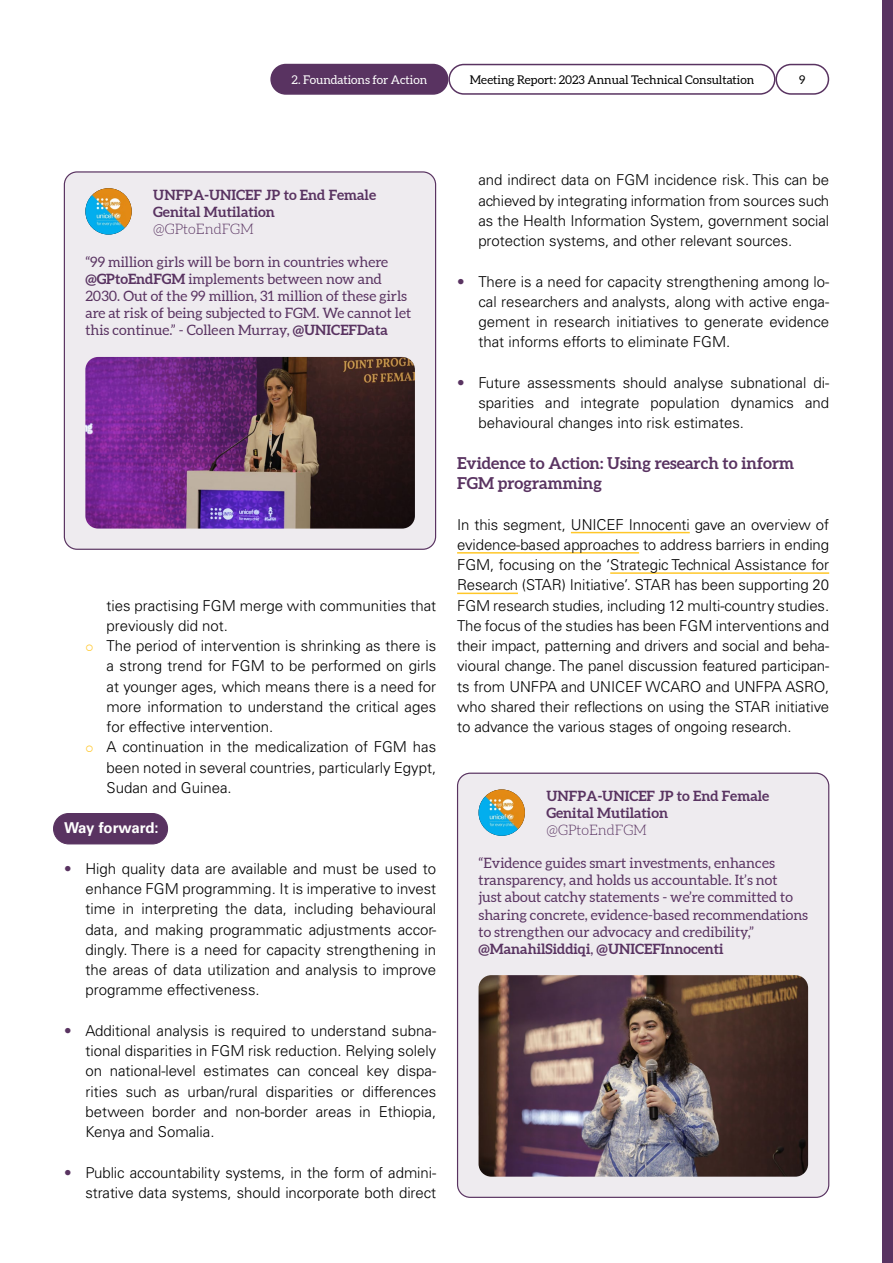
<style>
.page{position:relative;width:893px;height:1263px;background:#fff}
.page>*{position:absolute;margin:0;border:0;box-sizing:border-box;transform-origin:0 0}
.t1{font:700 16.5px/20.2px "Aleo";color:#593361}
.t2{font:300 15px/20.2px "Univers LT Std";color:#000;text-align:justify}
.t3{font:700 15px "Univers LT Std";letter-spacing:-.02em;color:#fff}
.t4{font:14.25px/17.1px "Aleo";color:#593361}
.t5{font:700 14.25px/17.1px "Aleo";color:#593361}
.t6{font:300 14.25px "Aleo";color:#593361}
.t7{font:12px "Aleo";color:#000}
.t8{font:12px "Aleo";color:#fff}
.s1{font-weight:700}
.s2{color:#593361}
</style>
<div class="page">
<div style="left:882px;top:0;width:11px;height:1263px;background:#593361"></div>
<div style="left:775px;top:64px;width:54px;height:31px;border:2px solid #593361;border-radius:15px"></div>
<div style="left:448px;top:64px;width:327px;height:31px;border:2px solid #593361;border-radius:15px"></div>
<div style="left:54px;top:813px;width:114px;height:31px;background:#593361;border-radius:15px"></div>
<div style="left:53px;top:813px;width:115px;height:31px;border:1px solid #593361;border-radius:15px"></div>
<div style="left:271px;top:65px;width:177px;height:29px;background:#593361;border-radius:15px"></div>
<div style="left:270px;top:64px;width:178px;height:31px;border:2px solid #593361;border-radius:15px"></div>
<hr style="left:571px;top:532px;width:119px;height:1px;background:#ffc729">
<hr style="left:457px;top:552px;width:182px;height:2px;background:#ffc729">
<hr style="left:610px;top:572px;width:219px;height:2px;background:#ffc729">
<hr style="left:457px;top:593px;width:61px;height:1px;background:#ffc729">
<div style="left:457px;top:773px;width:372px;height:425px;background:#eeebef;border-radius:13px"></div>
<img style="left:479px;top:975px;width:329px;height:202px">
<img style="left:479px;top:789px;width:46px;height:47px;border-radius:23px">
<div style="left:64px;top:171px;width:372px;height:379px;background:#eeebef;border-radius:13px"></div>
<div style="left:64px;top:171px;width:372px;height:379px;border:1px solid #593361;border-radius:13px"></div>
<img style="left:85px;top:357px;width:330px;height:172px">
<img style="left:85px;top:188px;width:47px;height:47px;border-radius:23px">
<p class="t8" style="left:292px;top:73px;width:137px">2. Foundations for Action</p>
<p class="t7" style="left:470px;top:73px;width:286px">Meeting Report: 2023 Annual Technical Consultation</p>
<p class="t7" style="left:799px;top:73px;width:8px">9</p>
<p class="t5" style="left:153px;top:187px;width:224px">UNFPA-UNICEF JP to End Female<br>Genital Mutilation</p>
<p class="t6" style="left:153px;top:221px;width:102px">@GPtoEndFGM</p>
<p class="t4" style="left:85px;top:254px;width:327px">“99 million girls will be born in countries where <span class="s1">@GPtoEndFGM</span> implements between now and 2030. Out of the 99 million, 31 million of these girls are at risk of being subjected to FGM. We cannot let this continue.” - Colleen Murray, <span class="s1">@UNICEFData</span></p>
<p class="t2" style="left:107px;top:595px;width:331px;text-align:left">ties practising FGM merge with communities that previously did not.<br>The period of intervention is shrinking as there is a strong trend for FGM to be performed on girls at younger ages, which means there is a need for more information to understand the critical ages for effective intervention.<br>A continuation in the medicalization of FGM has been noted in several countries, particularly Egypt, Sudan and Guinea.</p>
<p class="t3" style="left:64px;top:819px;width:96px">Way forward:</p>
<p class="t2" style="left:85px;top:858px;width:352px;text-indent:-21px"><span class="s2">•</span> High quality data are available and must be used to enhance FGM programming. It is imperative to invest time in interpreting the data, including behavioural data, and making programmatic adjustments accor&shy;dingly. There is a need for capacity strengthening in the areas of data utilization and analysis to improve programme effectiveness.</p>
<p class="t2" style="left:85px;top:1020px;width:352px;text-indent:-21px"><span class="s2">•</span> Additional analysis is required to understand subna&shy;tional disparities in FGM risk reduction. Relying solely on national-level estimates can conceal key dispa&shy;rities such as urban/rural disparities or differences between border and non-border areas in Ethiopia, Kenya and Somalia.</p>
<p class="t2" style="left:64px;top:1162px;width:374px;text-align:right"><span class="s2">•</span> Public accountability systems, in the form of admini&shy;strative data systems, should incorporate both direct</p>
<p class="t2" style="left:478px;top:170px;width:352px">and indirect data on FGM incidence risk. This can be achieved by integrating information from sources such as the Health Information System, government social protection systems, and other relevant sources.</p>
<p class="t2" style="left:478px;top:271px;width:352px;text-indent:-21px"><span class="s2">•</span> There is a need for capacity strengthening among lo&shy;cal researchers and analysts, along with active enga&shy;gement in research initiatives to generate evidence that informs efforts to eliminate FGM.</p>
<p class="t2" style="left:478px;top:372px;width:352px;text-indent:-21px"><span class="s2">•</span> Future assessments should analyse subnational di&shy;sparities and integrate population dynamics and behavioural changes into risk estimates.</p>
<p class="t1" style="left:457px;top:453px;width:339px">Evidence to Action: Using research to inform<br>FGM programming</p>
<p class="t2" style="left:457px;top:514px;width:374px">In this segment, UNICEF Innocenti gave an overview of evidence-based approaches to address barriers in ending FGM, focusing on the ‘Strategic Technical Assistance for Research (STAR) Initiative’. STAR has been supporting 20<br>FGM research studies, including 12 multi-country studies.<br>The focus of the studies has been FGM interventions and their impact, patterning and drivers and social and beha&shy;vioural change. The panel discussion featured participan&shy;ts from UNFPA and UNICEF WCARO and UNFPA ASRO, who shared their reflections on using the STAR initiative to advance the various stages of ongoing research.</p>
<p class="t5" style="left:546px;top:788px;width:224px">UNFPA-UNICEF JP to End Female<br>Genital Mutilation</p>
<p class="t6" style="left:546px;top:822px;width:102px">@GPtoEndFGM</p>
<p class="t4" style="left:479px;top:855px;width:331px">“Evidence guides smart investments, enhances transparency, and holds us accountable. It’s not<br>just about catchy statements - we’re committed to sharing concrete, evidence-based recommendations to strengthen our advocacy and credibility,” <span class="s1">@ManahilSiddiqi</span>, <span class="s1">@UNICEFInnocenti</span></p>
</div>
